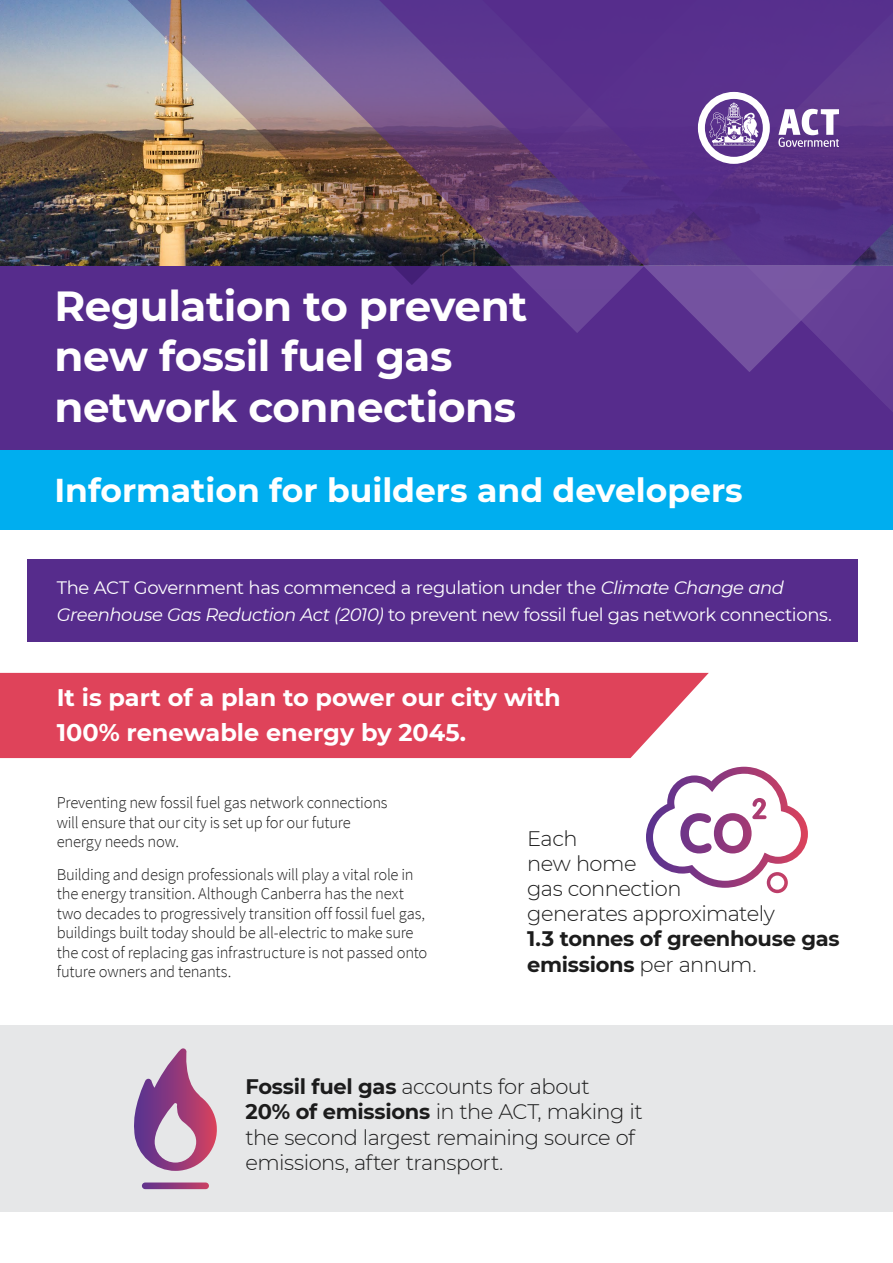
<style>
.page{position:relative;width:893px;height:1263px;background:#fff}
.page>*{position:absolute;margin:0;border:0;box-sizing:border-box;transform-origin:0 0}
.t1{font:700 42px/50.4px "Montserrat";letter-spacing:-.01em;color:#fff}
.t2{font:700 33px "Montserrat";color:#fff}
.t3{font:700 24px/34.5px "Montserrat";color:#fff}
._2-Body{font:300 21px/25.2px "Montserrat";letter-spacing:-.025em;color:#1c1c1c}
.Highlight-Header{font:18px/27px "Montserrat";letter-spacing:-.025em;color:#fff}
._2-Body-2{font:300 16.5px/19.5px "Source Sans Pro";letter-spacing:-.015em;color:#1c1c1c}
.s1{font-style:italic}
.s2{font-weight:700}
</style>
<div class="page">
<div style="left:0;top:673px;width:709px;height:85px;background:#df435a"></div>
<div style="left:0;top:265px;width:893px;height:242px;background:#562c8c"></div>
<img style="left:0;top:0;width:893px;height:266px">
<svg style="left:778px;top:109px;width:61px;height:38px"></svg>
<svg style="left:698px;top:92px;width:72px;height:72px"></svg>
<svg style="left:108px;top:265px;width:785px;height:147px"></svg>
<div style="left:27px;top:559px;width:831px;height:83px;background:#562c8c"></div>
<svg style="left:646px;top:767px;width:162px;height:126px"></svg>
<div style="left:0;top:451px;width:893px;height:79px;background:#00aeef"></div>
<div style="left:0;top:1025px;width:893px;height:187px;background:#e6e7e8"></div>
<svg style="left:134px;top:1048px;width:83px;height:141px"></svg>
<p class="t1" style="left:54px;top:279px;width:475px">Regulation to prevent new fossil fuel gas network connections</p>
<h1 class="t2" style="left:54px;top:467px;width:690px">Information for builders and developers</h1>
<p class="Highlight-Header" style="left:57px;top:573px;width:777px">The ACT Government has commenced a regulation under the <span class="s1">Climate Change and<br>Greenhouse Gas Reduction Act (2010)</span> to prevent new fossil fuel gas network connections.</p>
<h2 class="t3" style="left:57px;top:679px;width:506px">It is part of a plan to power our city with<br>100% renewable energy by 2045.</h2>
<p class="_2-Body-2" style="left:57px;top:793px;width:332px">Preventing new fossil fuel gas network connections will ensure that our city is set up for our future energy needs now.</p>
<p class="_2-Body-2" style="left:57px;top:864px;width:372px">Building and design professionals will play a vital role in the energy transition. Although Canberra has the next two decades to progressively transition off fossil fuel gas, buildings built today should be all-electric to make sure the cost of replacing gas infrastructure is not passed onto future owners and tenants.</p>
<p class="_2-Body" style="left:527px;top:825px;width:314px">Each<br>new home<br>gas connection<br>generates approximately<br><span class="s2">1.3 tonnes of greenhouse gas emissions</span> per annum.</p>
<p class="_2-Body" style="left:246px;top:1073px;width:399px"><span class="s2">Fossil fuel gas</span> accounts for about<br><span class="s2">20% of emissions</span> in the ACT, making it the second largest remaining source of emissions, after transport.</p>
</div>
